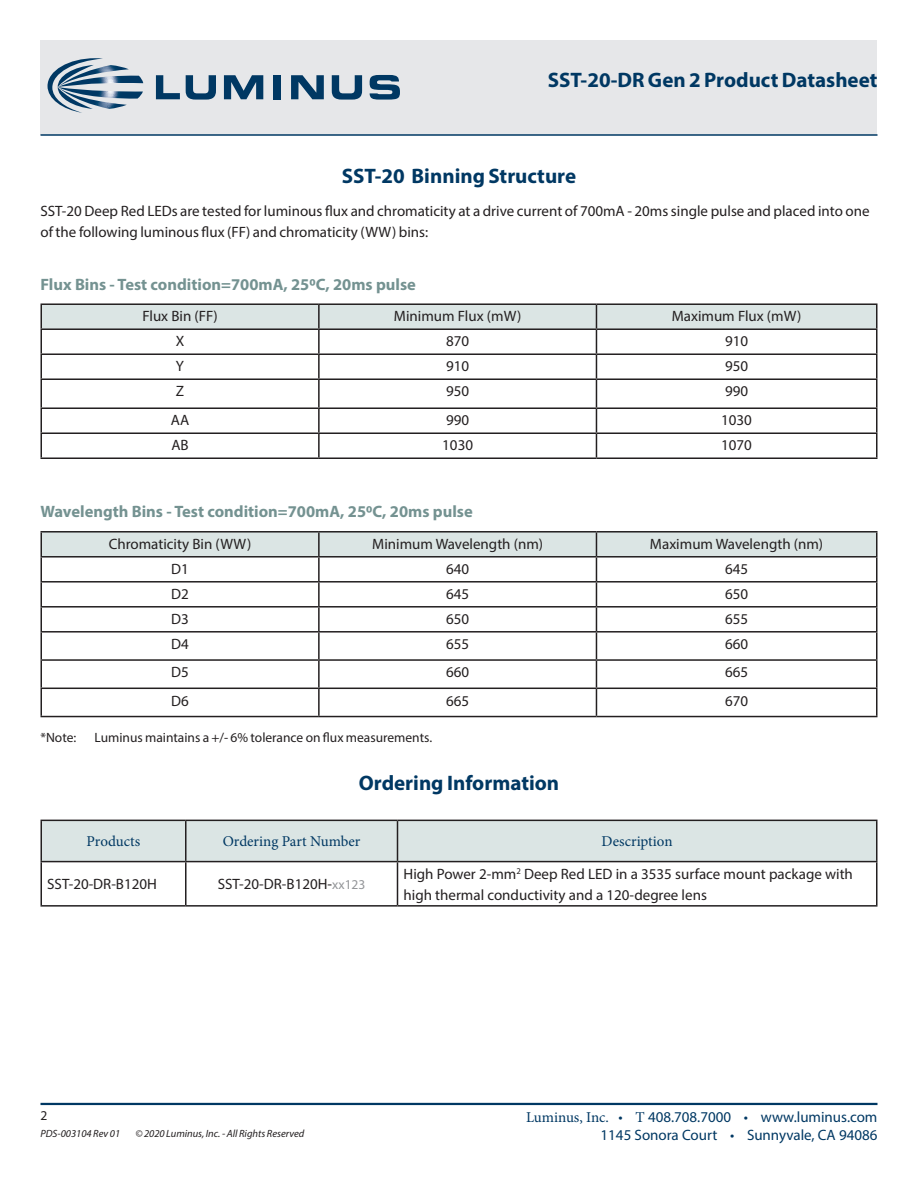
<style>
.page{position:relative;width:918px;height:1188px;background:#fff}
.page>*{position:absolute;margin:0;border:0;box-sizing:border-box;transform-origin:0 0}
.DS_Title1{font:700 21px "Myriad Pro";color:#003863}
.t1{font:700 16.5px "Myriad Pro";color:#749291}
.DS_Body{font:15px/21px "Myriad Pro";color:#231f20}
.t2{font:15px "Myriad Pro";color:#231f20}
.t3{font:15px "Myriad Pro";color:#003863}
.t4{font:15px "Minion Pro";color:#003863}
.DS_Body-2{font:13.5px "Myriad Pro";color:#231f20}
.zzFooterRight2{font:13.5px "Myriad Pro";color:#231f20}
.zzFooterRight1{font:italic 10.5px "Myriad Pro";color:#231f20}
.s1{font-size:13.5px;color:#939598}
.s2{font-family:"Minion Pro"}
</style>
<div class="page">
<div style="left:40px;top:40px;width:838px;height:95px;background:#e6e7e9"></div>
<hr style="left:40px;top:1103px;width:838px;height:2px;background:#003863">
<hr style="left:40px;top:134px;width:838px;height:2px;background:#003863">
<svg style="left:48px;top:58px;width:95px;height:55px"></svg>
<svg style="left:156px;top:75px;width:24px;height:24px"></svg>
<svg style="left:186px;top:75px;width:30px;height:25px"></svg>
<svg style="left:224px;top:75px;width:39px;height:24px"></svg>
<div style="left:273px;top:75px;width:8px;height:24px;background:#003863"></div>
<svg style="left:291px;top:75px;width:33px;height:24px"></svg>
<svg style="left:332px;top:75px;width:30px;height:25px"></svg>
<svg style="left:370px;top:75px;width:30px;height:25px"></svg>
<hr style="left:40px;top:328px;width:279px;height:2px;background:#231f20">
<hr style="left:40px;top:330px;width:2px;height:23px;background:#231f20">
<hr style="left:596px;top:328px;width:282px;height:2px;background:#231f20">
<hr style="left:876px;top:330px;width:2px;height:23px;background:#231f20">
<hr style="left:40px;top:353px;width:279px;height:2px;background:#231f20">
<hr style="left:40px;top:355px;width:2px;height:23px;background:#231f20">
<hr style="left:596px;top:353px;width:282px;height:2px;background:#231f20">
<hr style="left:876px;top:355px;width:2px;height:23px;background:#231f20">
<hr style="left:40px;top:378px;width:279px;height:2px;background:#231f20">
<hr style="left:40px;top:380px;width:2px;height:27px;background:#231f20">
<hr style="left:596px;top:378px;width:282px;height:2px;background:#231f20">
<hr style="left:876px;top:380px;width:2px;height:27px;background:#231f20">
<hr style="left:40px;top:407px;width:279px;height:2px;background:#231f20">
<hr style="left:40px;top:409px;width:2px;height:23px;background:#231f20">
<hr style="left:596px;top:407px;width:282px;height:2px;background:#231f20">
<hr style="left:876px;top:409px;width:2px;height:23px;background:#231f20">
<hr style="left:40px;top:432px;width:279px;height:2px;background:#231f20">
<hr style="left:40px;top:434px;width:2px;height:23px;background:#231f20">
<hr style="left:596px;top:432px;width:282px;height:2px;background:#231f20">
<hr style="left:876px;top:434px;width:2px;height:23px;background:#231f20">
<hr style="left:40px;top:457px;width:279px;height:2px;background:#231f20">
<hr style="left:319px;top:457px;width:277px;height:2px;background:#231f20">
<hr style="left:596px;top:457px;width:282px;height:2px;background:#231f20">
<hr style="left:40px;top:303px;width:279px;height:2px;background:#231f20">
<hr style="left:40px;top:305px;width:2px;height:23px;background:#231f20">
<hr style="left:319px;top:303px;width:277px;height:2px;background:#231f20">
<hr style="left:596px;top:303px;width:282px;height:2px;background:#231f20">
<svg style="left:41px;top:304px;width:836px;height:153px"></svg>
<hr style="left:876px;top:305px;width:2px;height:23px;background:#231f20">
<hr style="left:596px;top:556px;width:282px;height:2px;background:#231f20">
<hr style="left:876px;top:558px;width:2px;height:23px;background:#231f20">
<hr style="left:596px;top:581px;width:282px;height:2px;background:#231f20">
<hr style="left:876px;top:583px;width:2px;height:23px;background:#231f20">
<hr style="left:596px;top:606px;width:282px;height:2px;background:#231f20">
<hr style="left:876px;top:608px;width:2px;height:23px;background:#231f20">
<hr style="left:596px;top:631px;width:282px;height:2px;background:#231f20">
<hr style="left:876px;top:633px;width:2px;height:26px;background:#231f20">
<hr style="left:596px;top:659px;width:282px;height:2px;background:#231f20">
<hr style="left:876px;top:661px;width:2px;height:27px;background:#231f20">
<hr style="left:596px;top:688px;width:282px;height:1px;background:#231f20">
<hr style="left:876px;top:689px;width:2px;height:27px;background:#231f20">
<hr style="left:41px;top:716px;width:278px;height:1px;background:#231f20">
<hr style="left:319px;top:716px;width:277px;height:1px;background:#231f20">
<hr style="left:596px;top:716px;width:282px;height:1px;background:#231f20">
<hr style="left:41px;top:531px;width:278px;height:2px;background:#231f20">
<hr style="left:319px;top:531px;width:277px;height:2px;background:#231f20">
<hr style="left:596px;top:531px;width:282px;height:2px;background:#231f20">
<svg style="left:41px;top:532px;width:836px;height:184px"></svg>
<hr style="left:876px;top:533px;width:2px;height:23px;background:#231f20">
<div style="left:42px;top:821px;width:834px;height:40px;background:#dbe5e4"></div>
<hr style="left:185px;top:862px;width:2px;height:43px;background:#231f20">
<hr style="left:397px;top:862px;width:1px;height:43px;background:#231f20">
<hr style="left:41px;top:820px;width:145px;height:1px;background:#231f20">
<hr style="left:41px;top:821px;width:1px;height:40px;background:#231f20">
<hr style="left:186px;top:820px;width:212px;height:1px;background:#231f20">
<hr style="left:185px;top:821px;width:2px;height:40px;background:#231f20">
<hr style="left:398px;top:820px;width:480px;height:1px;background:#231f20">
<hr style="left:397px;top:821px;width:1px;height:40px;background:#231f20">
<hr style="left:876px;top:821px;width:2px;height:40px;background:#231f20">
<hr style="left:41px;top:861px;width:145px;height:1px;background:#231f20">
<hr style="left:41px;top:862px;width:1px;height:43px;background:#231f20">
<hr style="left:186px;top:861px;width:212px;height:1px;background:#231f20">
<hr style="left:398px;top:861px;width:480px;height:1px;background:#231f20">
<hr style="left:876px;top:862px;width:2px;height:43px;background:#231f20">
<hr style="left:41px;top:905px;width:145px;height:2px;background:#231f20">
<hr style="left:186px;top:905px;width:212px;height:2px;background:#231f20">
<hr style="left:398px;top:905px;width:480px;height:2px;background:#231f20">
<p class="DS_Title1" style="left:548px;top:67px;width:331px">SST-20-DR Gen 2 Product Datasheet</p>
<p class="DS_Title1" style="left:342px;top:162px;width:236px">SST-20 Binning Structure</p>
<p class="DS_Body" style="left:40px;top:200px;width:831px">SST-20 Deep Red LEDs are tested for luminous flux and chromaticity at a drive current of 700mA - 20ms single pulse and placed into one of the following luminous flux (FF) and chromaticity (WW) bins:</p>
<p class="t1" style="left:40px;top:274px;width:377px">Flux Bins - Test condition=700mA, 250C, 20ms pulse</p>
<p class="DS_Body" style="left:142px;top:306px;width:77px">Flux Bin (FF)</p>
<p class="DS_Body" style="left:394px;top:306px;width:129px">Minimum Flux (mW)</p>
<p class="DS_Body" style="left:672px;top:306px;width:131px">Maximum Flux (mW)</p>
<p class="t2" style="left:176px;top:332px;width:10px">X</p>
<p class="t2" style="left:446px;top:332px;width:25px">870</p>
<p class="t2" style="left:725px;top:332px;width:25px">910</p>
<p class="t2" style="left:176px;top:357px;width:10px">Y</p>
<p class="t2" style="left:446px;top:357px;width:25px">910</p>
<p class="t2" style="left:725px;top:357px;width:25px">950</p>
<p class="t2" style="left:176px;top:382px;width:10px">Z</p>
<p class="t2" style="left:446px;top:382px;width:25px">950</p>
<p class="t2" style="left:725px;top:382px;width:25px">990</p>
<p class="t2" style="left:171px;top:411px;width:20px">AA</p>
<p class="t2" style="left:446px;top:411px;width:25px">990</p>
<p class="t2" style="left:721px;top:411px;width:32px">1030</p>
<p class="t2" style="left:171px;top:436px;width:19px">AB</p>
<p class="t2" style="left:442px;top:436px;width:32px">1030</p>
<p class="t2" style="left:721px;top:436px;width:32px">1070</p>
<p class="t1" style="left:40px;top:501px;width:434px">Wavelength Bins - Test condition=700mA, 250C, 20ms pulse</p>
<p class="DS_Body" style="left:109px;top:533px;width:144px">Chromaticity Bin (WW)</p>
<p class="DS_Body" style="left:372px;top:533px;width:172px">Minimum Wavelength (nm)</p>
<p class="DS_Body" style="left:650px;top:533px;width:175px">Maximum Wavelength (nm)</p>
<p class="DS_Body" style="left:171px;top:558px;width:19px">D1</p>
<p class="t2" style="left:446px;top:560px;width:25px">640</p>
<p class="t2" style="left:725px;top:560px;width:25px">645</p>
<p class="DS_Body" style="left:171px;top:583px;width:19px">D2</p>
<p class="t2" style="left:446px;top:585px;width:25px">645</p>
<p class="t2" style="left:725px;top:585px;width:25px">650</p>
<p class="DS_Body" style="left:171px;top:608px;width:19px">D3</p>
<p class="t2" style="left:446px;top:610px;width:25px">650</p>
<p class="t2" style="left:725px;top:610px;width:25px">655</p>
<p class="DS_Body" style="left:171px;top:633px;width:19px">D4</p>
<p class="t2" style="left:446px;top:635px;width:25px">655</p>
<p class="t2" style="left:725px;top:635px;width:25px">660</p>
<p class="DS_Body" style="left:171px;top:662px;width:19px">D5</p>
<p class="t2" style="left:446px;top:663px;width:25px">660</p>
<p class="t2" style="left:725px;top:663px;width:25px">665</p>
<p class="DS_Body" style="left:171px;top:690px;width:19px">D6</p>
<p class="t2" style="left:446px;top:691px;width:25px">665</p>
<p class="t2" style="left:725px;top:691px;width:25px">670</p>
<p class="DS_Body-2" style="left:41px;top:729px;width:37px">*Note:</p>
<p class="DS_Body-2" style="left:95px;top:729px;width:339px">Luminus maintains a +/- 6% tolerance on flux measurements.</p>
<p class="DS_Title1" style="left:359px;top:769px;width:202px">Ordering Information</p>
<p class="t4" style="left:87px;top:832px;width:55px">Products</p>
<p class="t4" style="left:223px;top:832px;width:139px">Ordering Part Number</p>
<p class="t4" style="left:602px;top:832px;width:72px">Description</p>
<p class="DS_Body" style="left:47px;top:874px;width:111px">SST-20-DR-B120H</p>
<p class="DS_Body" style="left:218px;top:874px;width:149px">SST-20-DR-B120H-<span class="s1">xx123</span></p>
<p class="DS_Body" style="left:404px;top:863px;width:451px">High Power 2-mm<sup>2</sup> Deep Red LED in a 3535 surface mount package with high thermal conductivity and a 120-degree lens</p>
<p class="zzFooterRight2" style="left:40px;top:1107px;width:8px">2</p>
<p class="zzFooterRight1" style="left:40px;top:1127px;width:81px">PDS-003104 Rev 01</p>
<p class="zzFooterRight1" style="left:135px;top:1127px;width:170px">© 2020 Luminus, Inc. - All Rights Reserved</p>
<p class="t3" style="left:526px;top:1108px;width:353px"><span class="s2">Luminus, Inc.</span> • <span class="s2">T</span> 408.708.7000 • www.luminus.com</p>
<p class="t3" style="left:601px;top:1126px;width:278px">1145 Sonora Court • Sunnyvale, CA 94086</p>
</div>
